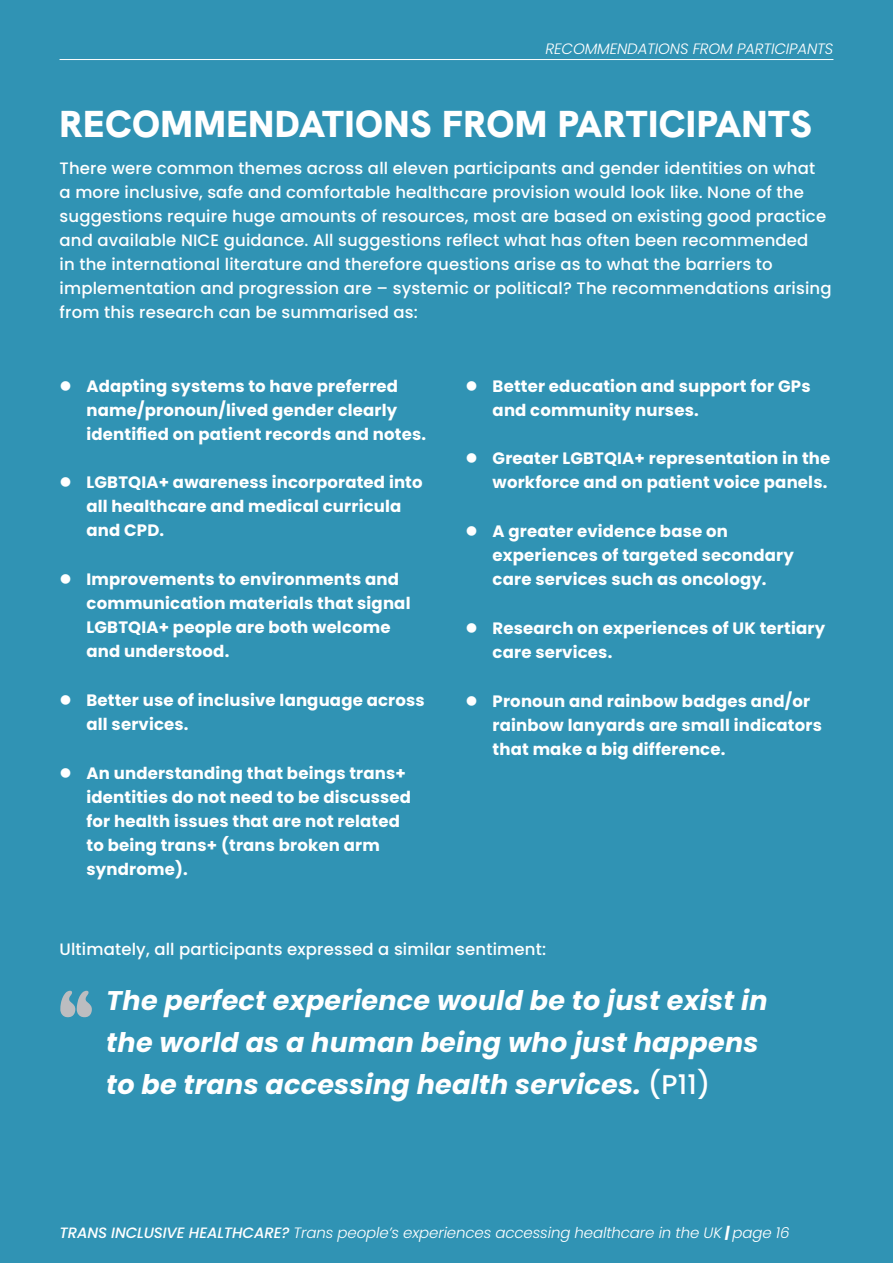
<style>
.page{position:relative;width:893px;height:1263px;background:#3093b4}
.page>*{position:absolute;margin:0;border:0;box-sizing:border-box;transform-origin:0 0}
.t1{font:67.5px "Soap";color:#bcbdc0}
.t2{font:37.5px "Hanken Grotesk";letter-spacing:.01em;color:#fff}
.t3{font:italic 700 27px/42px "Poppins";letter-spacing:.01em;color:#fff}
.t4{font:700 16.5px/24px "Poppins";letter-spacing:.01em;color:#fff}
.t5{font:500 16.5px/24px "Poppins";letter-spacing:.01em;color:#fff}
.t6{font:italic 300 15px "Poppins";letter-spacing:-.01em;color:#fff}
.s1{font-weight:500;font-style:normal}
.s2{font-weight:500}
.s3{font-weight:700}
</style>
<div class="page">
<hr style="left:60px;top:59px;width:773px;height:1px;background:#fff">
<p class="t6" style="left:546px;top:40px;width:289px">RECOMMENDATIONS FROM PARTICIPANTS</p>
<p class="t2" style="left:60px;top:100px;width:754px">RECOMMENDATIONS FROM PARTICIPANTS</p>
<p class="t5" style="left:60px;top:156px;width:774px">There were common themes across all eleven participants and gender identities on what<br>a more inclusive, safe and comfortable healthcare provision would look like. None of the suggestions require huge amounts of resources, most are based on existing good practice and available NICE guidance. All suggestions reflect what has often been recommended<br>in the international literature and therefore questions arise as to what the barriers to implementation and progression are – systemic or political? The recommendations arising from this research can be summarised as:</p>
<p class="t4" style="left:87px;top:374px;width:341px">Adapting systems to have preferred name/pronoun/lived gender clearly identified on patient records and notes.</p>
<p class="t4" style="left:87px;top:471px;width:338px">LGBTQIA+ awareness incorporated into all healthcare and medical curricula and CPD.</p>
<p class="t4" style="left:87px;top:567px;width:325px">Improvements to environments and communication materials that signal<br>LGBTQIA+ people are both welcome and understood.</p>
<p class="t4" style="left:87px;top:688px;width:340px">Better use of inclusive language across all services.</p>
<p class="t4" style="left:87px;top:761px;width:326px">An understanding that beings trans+ identities do not need to be discussed for health issues that are not related to being trans+ (trans broken arm syndrome).</p>
<p class="t4" style="left:493px;top:374px;width:319px">Better education and support for GPs and community nurses.</p>
<p class="t4" style="left:493px;top:447px;width:339px">Greater LGBTQIA+ representation in the workforce and on patient voice panels.</p>
<p class="t4" style="left:493px;top:519px;width:303px">A greater evidence base on experiences of targeted secondary care services such as oncology.</p>
<p class="t4" style="left:493px;top:616px;width:334px">Research on experiences of UK tertiary care services.</p>
<p class="t4" style="left:493px;top:689px;width:331px">Pronoun and rainbow badges and/or rainbow lanyards are small indicators that make a big difference.</p>
<p class="t5" style="left:60px;top:937px;width:488px">Ultimately, all participants expressed a similar sentiment:</p>
<p class="t1" style="left:60px;top:977px;width:35px">“</p>
<p class="t3" style="left:106px;top:979px;width:663px">The perfect experience would be to just exist in the world as a human being who just happens to be trans accessing health services. <span class="s1">(P11)</span></p>
<p class="t6" style="left:60px;top:1224px;width:732px"><span class="s2">TRANS INCLUSIVE HEALTHCARE?</span> Trans people’s experiences accessing healthcare in the UK <span class="s3">|</span> page 16</p>
</div>
